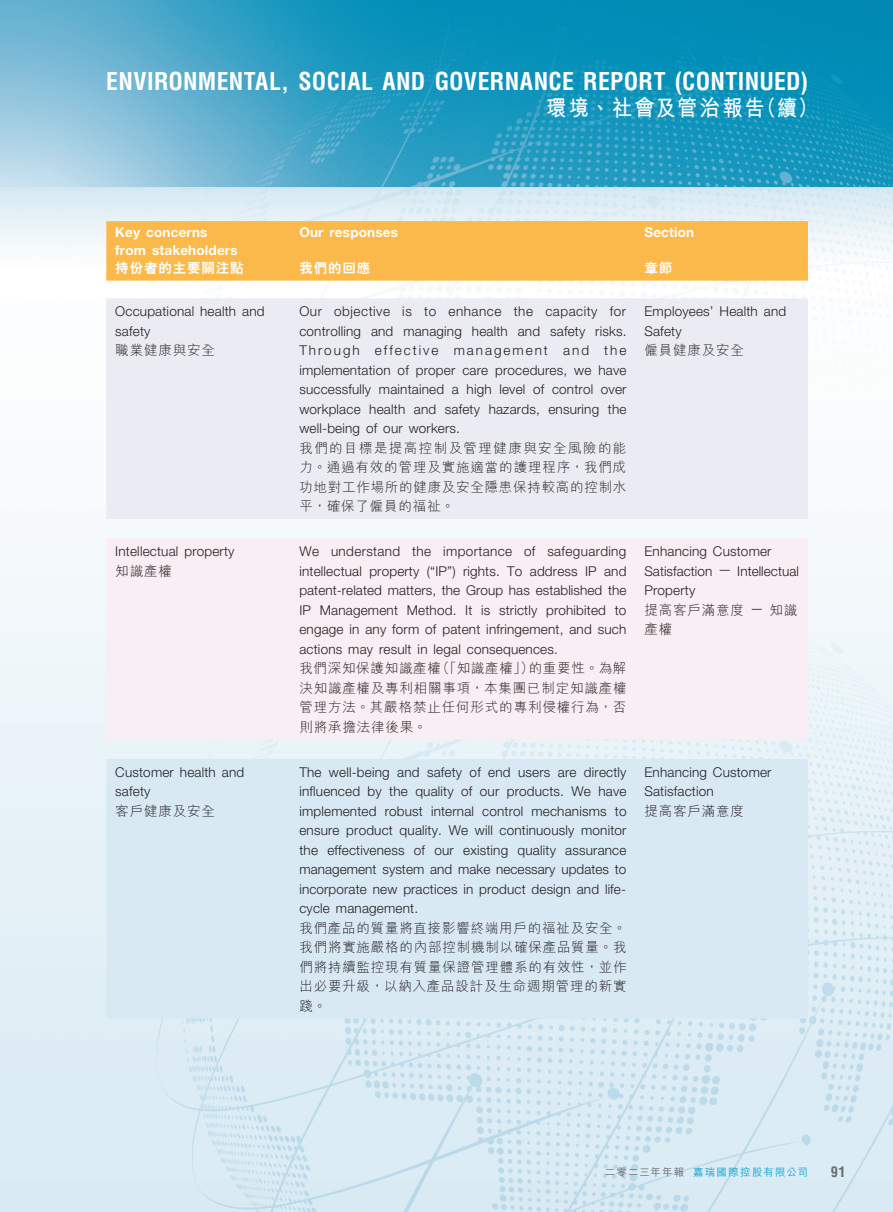
<style>
.page{position:relative;width:893px;height:1212px;background:#fff}
.page>*{position:absolute;margin:0;border:0;box-sizing:border-box;transform-origin:0 0}
.t1{font:700 condensed 24px "Helvetica LT Std";letter-spacing:.01em;color:#fff}
.t2{font:700 22.5px "M Hei HK";letter-spacing:.105em;color:#fff;scale:.9 1}
.t3{font:700 condensed 14.25px "Helvetica LT Std";color:#6c6d70}
._11_P0{font:300 13.5px/19.5px "Helvetica Neue LT Std";letter-spacing:.015em;color:#231f20}
._11_P0-2{font:300 13.5px/19.5px "M Hei HK";letter-spacing:.065em;color:#231f20;text-align:justify}
._11_P0-3{font:700 13.5px/18px "Helvetica Neue LT Std";letter-spacing:.015em;color:#fff}
._11_P0-4{font:800 13.5px "C Hei 2 HK";letter-spacing:.065em;color:#fff}
.t4{font:500 10.5px "M Hei HK";letter-spacing:.1em;color:#13aad6}
.s1{font-family:"Helvetica Neue LT Std"}
.s2{color:#6c6d70}
</style>
<div class="page">
<img style="left:0;top:0;width:893px;height:1212px">
<div style="left:106px;top:221px;width:702px;height:57px;background:#fcb94b"></div>
<div style="left:106px;top:298px;width:702px;height:221px;background:#ebecf3"></div>
<div style="left:106px;top:538px;width:702px;height:201px;background:#f8eef3"></div>
<div style="left:106px;top:759px;width:702px;height:259px;background:#d9e9f4"></div>
<hr style="left:106px;top:278px;width:184px;height:2px;background:#fcb94b">
<hr style="left:290px;top:278px;width:345px;height:2px;background:#fcb94b">
<hr style="left:635px;top:278px;width:173px;height:2px;background:#fcb94b">
<h1 class="t1" style="left:106px;top:67px;width:703px">ENVIRONMENTAL, SOCIAL AND GOVERNANCE REPORT (CONTINUED)</h1>
<h2 class="t2" style="left:546px;top:91px;width:304px">環境、社會及管治報告（續）</h2>
<p class="_11_P0-3" style="left:115px;top:223px;width:124px">Key concerns from stakeholders</p>
<p class="_11_P0-3" style="left:299px;top:223px;width:100px">Our responses</p>
<p class="_11_P0-3" style="left:644px;top:223px;width:51px">Section</p>
<p class="_11_P0-4" style="left:115px;top:259px;width:130px">持份者的主要關注點</p>
<p class="_11_P0-4" style="left:299px;top:259px;width:72px">我們的回應</p>
<p class="_11_P0-4" style="left:644px;top:259px;width:29px">章節</p>
<p class="_11_P0" style="left:115px;top:301px;width:151px">Occupational health and safety</p>
<p class="_11_P0-2" style="left:115px;top:340px;width:101px">職業健康與安全</p>
<p class="_11_P0" style="left:299px;top:301px;width:329px;text-align:justify">Our objective is to enhance the capacity for controlling and managing health and safety risks.<br>Through effective management and the implementation of proper care procedures, we have successfully maintained a high level of control over workplace health and safety hazards, ensuring the well-being of our workers.</p>
<p class="_11_P0-2" style="left:299px;top:437px;width:329px">我們的目標是提高控制及管理健康與安全風險的能力。通過有效的管理及實施適當的護理程序，我們成功地對工作場所的健康及安全隱患保持較高的控制水平，確保了僱員的福祉。</p>
<p class="_11_P0" style="left:644px;top:301px;width:143px">Employees’ Health and<br>Safety</p>
<p class="_11_P0-2" style="left:644px;top:340px;width:101px">僱員健康及安全</p>
<p class="_11_P0" style="left:115px;top:541px;width:121px">Intellectual property</p>
<p class="_11_P0-2" style="left:115px;top:560px;width:58px">知識產權</p>
<p class="_11_P0" style="left:115px;top:762px;width:130px">Customer health and safety</p>
<p class="_11_P0-2" style="left:115px;top:800px;width:101px">客戶健康及安全</p>
<p class="_11_P0" style="left:299px;top:541px;width:329px;text-align:justify">We understand the importance of safeguarding intellectual property (“IP”) rights. To address IP and patent-related matters, the Group has established the IP Management Method. It is strictly prohibited to engage in any form of patent infringement, and such actions may result in legal consequences.</p>
<p class="_11_P0-2" style="left:299px;top:658px;width:329px">我們深知保護知識產權（「知識產權」）的重要性。為解決知識產權及專利相關事項，本集團已制定知識產權管理方法。其嚴格禁止任何形式的專利侵權行為，否則將承擔法律後果。</p>
<p class="_11_P0" style="left:299px;top:762px;width:329px;text-align:justify">The well-being and safety of end users are directly influenced by the quality of our products. We have implemented robust internal control mechanisms to ensure product quality. We will continuously monitor the effectiveness of our existing quality assurance management system and make necessary updates to incorporate new practices in product design and life&shy;cycle management.</p>
<p class="_11_P0-2" style="left:299px;top:917px;width:329px">我們產品的質量將直接影響終端用戶的福祉及安全。我們將實施嚴格的內部控制機制以確保產品質量。我們將持續監控現有質量保證管理體系的有效性，並作出必要升級，以納入產品設計及生命週期管理的新實踐。</p>
<p class="_11_P0" style="left:644px;top:541px;width:156px">Enhancing Customer<br>Satisfaction — Intellectual<br>Property</p>
<p class="_11_P0-2" style="left:644px;top:599px;width:155px">提高客戶滿意度 <span class="s1">—</span> 知識產權</p>
<p class="_11_P0" style="left:644px;top:762px;width:129px">Enhancing Customer<br>Satisfaction</p>
<p class="_11_P0-2" style="left:644px;top:800px;width:101px">提高客戶滿意度</p>
<p class="t4" style="left:605px;top:1164px;width:205px"><span class="s2">二零二三年年報</span> 嘉瑞國際控股有限公司</p>
<p class="t3" style="left:831px;top:1162px;width:16px">91</p>
</div>
